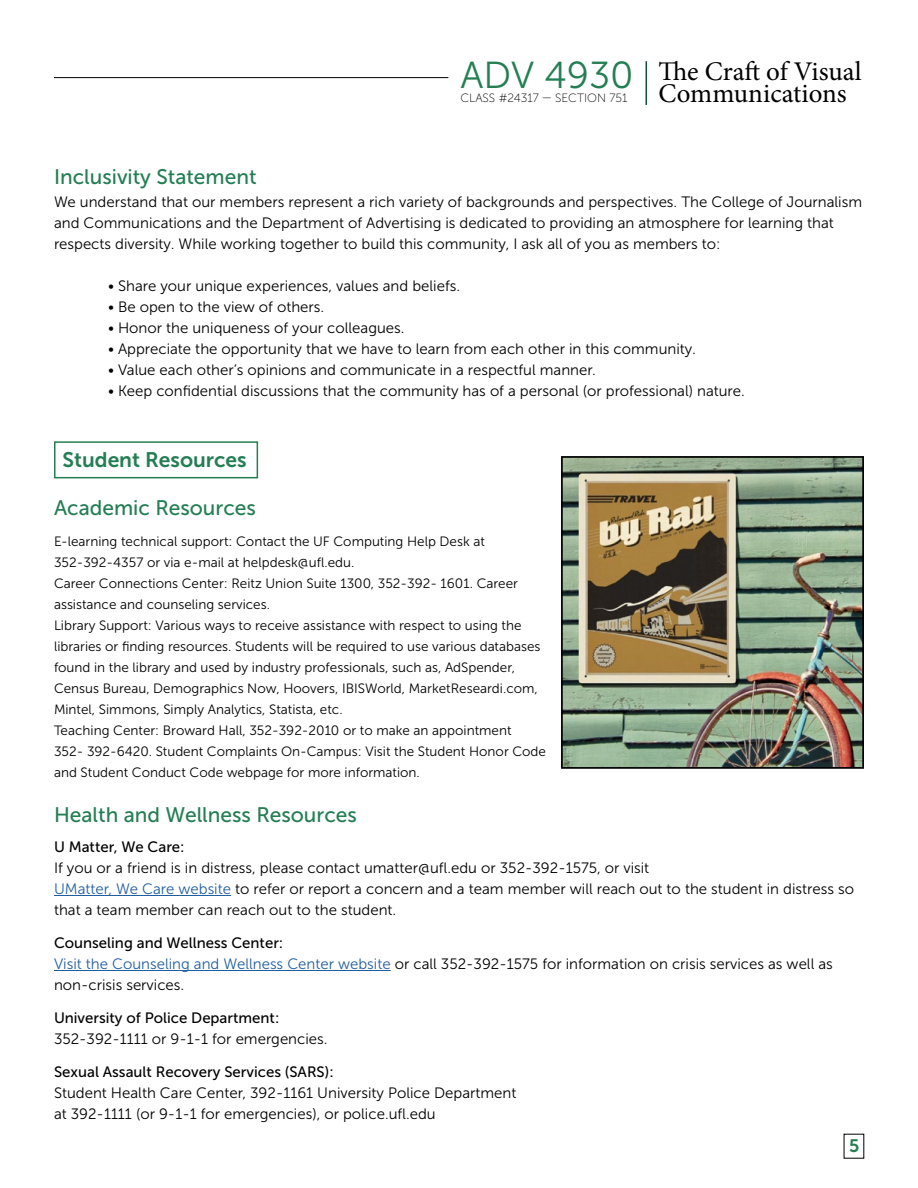
<style>
.page{position:relative;width:918px;height:1188px;background:#fff}
.page>*{position:absolute;margin:0;border:0;box-sizing:border-box;transform-origin:0 0}
.t1{font:37.5px "Museo Sans 300";color:#247e54}
.t2{font:27px/21.6px "Minion Pro";color:#000}
.t3{font:21px "Museo Sans 500";color:#247e54}
.t4{font:21px "Museo Sans 700";color:#247e54}
.t5{font:18px "Museo Sans 700";color:#247e54}
.t6{font:15px/21px "Museo Sans 300";color:#000}
.t7{font:15px "Museo Sans 500";color:#000}
.t8{font:13.5px/21px "Museo Sans 300";color:#000}
.t9{font:12px "Museo Sans 100";color:#000}
.s1{color:#215e9e}
</style>
<div class="page">
<hr style="left:54px;top:895px;width:177px;height:1px;background:#215e9e">
<hr style="left:54px;top:970px;width:337px;height:1px;background:#215e9e">
<img style="left:564px;top:459px;width:297px;height:307px">
<div style="left:561px;top:456px;width:303px;height:313px;border:2px solid #000"></div>
<hr style="left:54px;top:77px;width:394px;height:1px;background:#000">
<hr style="left:646px;top:61px;width:1px;height:44px;background:#13502f">
<div style="left:54px;top:441px;width:204px;height:37px;border:2px solid #247e54"></div>
<h1 class="t1" style="left:460px;top:55px;width:175px">ADV 4930</h1>
<p class="t9" style="left:460px;top:92px;width:169px">CLASS #24317 — SECTION 751</p>
<h2 class="t2" style="left:658px;top:61px;width:205px">The Craft of Visual<br>Communications</h2>
<h3 class="t3" style="left:54px;top:165px;width:204px">Inclusivity Statement</h3>
<p class="t6" style="left:54px;top:191px;width:810px">We understand that our members represent a rich variety of backgrounds and perspectives. The College of Journalism and Communications and the Department of Advertising is dedicated to providing an atmosphere for learning that respects diversity. While working together to build this community, I ask all of you as members to:</p>
<p class="t6" style="left:108px;top:275px;width:354px">• Share your unique experiences, values and beliefs.</p>
<p class="t6" style="left:108px;top:296px;width:218px">• Be open to the view of others.</p>
<p class="t6" style="left:108px;top:317px;width:298px">• Honor the uniqueness of your colleagues.</p>
<p class="t6" style="left:108px;top:338px;width:589px">• Appreciate the opportunity that we have to learn from each other in this community.</p>
<p class="t6" style="left:108px;top:359px;width:490px">• Value each other’s opinions and communicate in a respectful manner.</p>
<p class="t6" style="left:108px;top:380px;width:638px">• Keep confidential discussions that the community has of a personal (or professional) nature.</p>
<h3 class="t4" style="left:63px;top:448px;width:186px">Student Resources</h3>
<h3 class="t3" style="left:54px;top:497px;width:203px">Academic Resources</h3>
<p class="t8" style="left:54px;top:531px;width:494px">E-learning technical support: Contact the UF Computing Help Desk at 352-392-4357 or via e-mail at helpdesk@ufl.edu.<br>Career Connections Center: Reitz Union Suite 1300, 352-392- 1601. Career assistance and counseling services.<br>Library Support: Various ways to receive assistance with respect to using the libraries or finding resources. Students will be required to use various databases found in the library and used by industry professionals, such as, AdSpender, Census Bureau, Demographics Now, Hoovers, IBISWorld, MarketReseardi.com, Mintel, Simmons, Simply Analytics, Statista, etc.<br>Teaching Center: Broward Hall, 352-392-2010 or to make an appointment<br>352- 392-6420. Student Complaints On-Campus: Visit the Student Honor Code and Student Conduct Code webpage for more information.</p>
<h3 class="t3" style="left:54px;top:803px;width:304px">Health and Wellness Resources</h3>
<p class="t7" style="left:54px;top:839px;width:132px">U Matter, We Care:</p>
<p class="t6" style="left:54px;top:857px;width:802px">If you or a friend is in distress, please contact umatter@ufl.edu or 352-392-1575, or visit<br><span class="s1">UMatter, We Care website</span> to refer or report a concern and a team member will reach out to the student in distress so that a team member can reach out to the student.</p>
<p class="t7" style="left:54px;top:935px;width:231px">Counseling and Wellness Center:</p>
<p class="t6" style="left:54px;top:953px;width:780px"><span class="s1">Visit the Counseling and Wellness Center website</span> or call 352-392-1575 for information on crisis services as well as non-crisis services.</p>
<p class="t7" style="left:54px;top:1010px;width:227px">University of Police Department:</p>
<p class="t6" style="left:54px;top:1028px;width:275px">352-392-1111 or 9-1-1 for emergencies.</p>
<p class="t7" style="left:54px;top:1064px;width:281px">Sexual Assault Recovery Services (SARS):</p>
<p class="t6" style="left:54px;top:1082px;width:464px">Student Health Care Center, 392-1161 University Police Department at 392-1111 (or 9-1-1 for emergencies), or police.ufl.edu</p>
<p class="t5" style="left:849px;top:1136px;width:12px">5</p>
</div>
